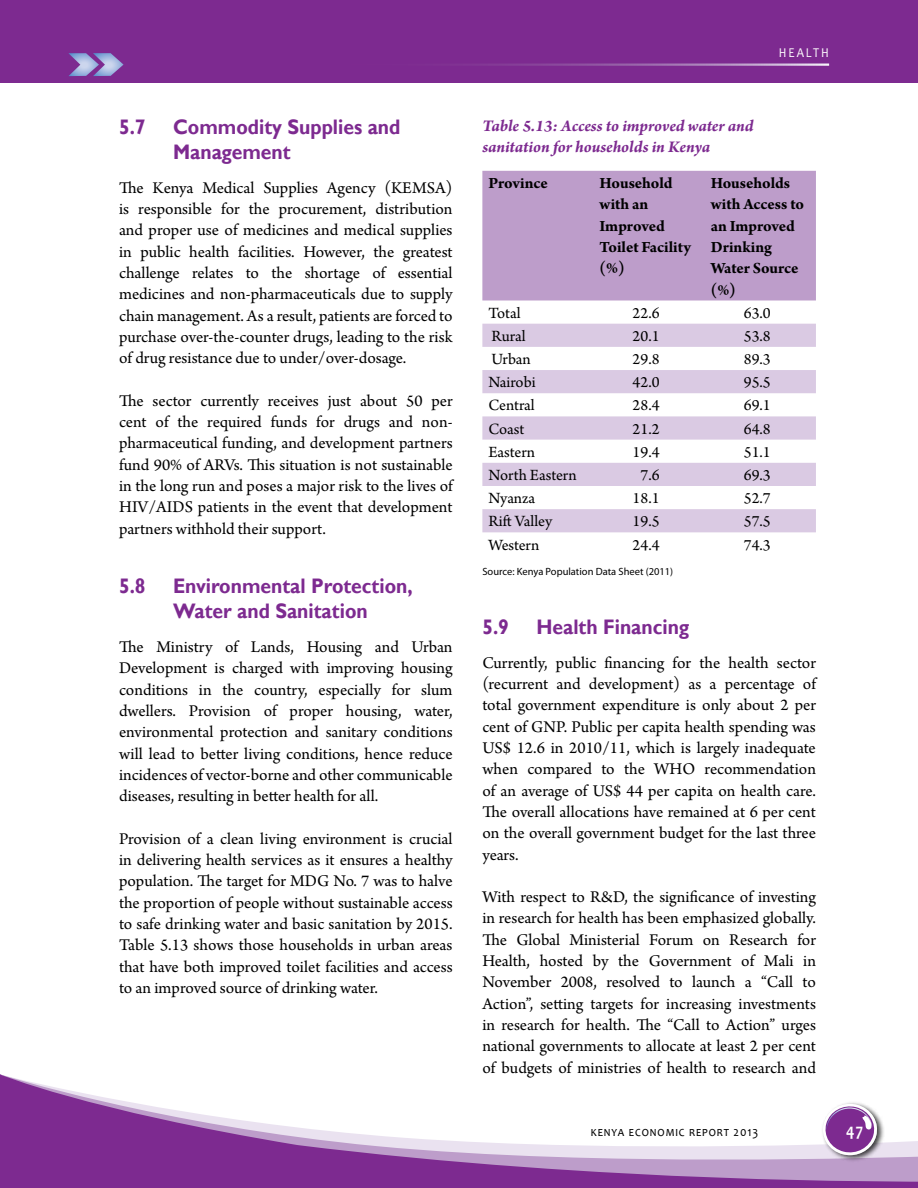
<style>
.page{position:relative;width:918px;height:1188px;background:#fff}
.page>*{position:absolute;margin:0;border:0;box-sizing:border-box;transform-origin:0 0}
.t1{font:700 21px/25.2px "Gill Sans";color:#7d2a90;scale:.92 1}
.t2{font:700 18px "Candara";color:#fff;scale:.88 1}
.t3{font:17.25px/21.3px "Arno Pro";color:#000;text-align:justify}
.t4{font:italic 700 17.25px/21.3px "Arno Pro";letter-spacing:-.005em;color:#7d2a90}
.t5{font:16.5px "Arno Pro";color:#000}
.t6{font:700 16.5px/21.3px "Arno Pro";letter-spacing:-.005em;color:#000}
.t7{font:13.5px "Candara";letter-spacing:.08em;color:#000;scale:.88 1}
.t8{font:13.5px "Candara";letter-spacing:.16em;color:#fff;scale:.88 1}
.t9{font:10.5px "Myriad Pro";color:#000}
</style>
<div class="page">
<svg style="left:0;top:1074px;width:918px;height:114px"></svg>
<div style="left:821px;top:1101px;width:64px;height:62px;background:#000;opacity:.75"></div>
<svg style="left:822px;top:1104px;width:56px;height:51px"></svg>
<div style="left:482px;top:171px;width:334px;height:129px;background:#bd9dca"></div>
<svg style="left:482px;top:324px;width:334px;height:208px;fill:#dacae3"></svg>
<div style="left:0;top:0;width:918px;height:82px;background:#7d2a90"></div>
<svg style="left:68px;top:53px;width:56px;height:23px"></svg>
<hr style="left:127px;top:64px;width:702px;height:2px;background:#fff">
<p class="t1" style="left:119px;top:114px;width:30px">5.7</p>
<p class="t1" style="left:173px;top:114px;width:249px">Commodity Supplies and<br>Management</p>
<p class="t3" style="left:119px;top:178px;width:335px">The Kenya Medical Supplies Agency (KEMSA) is responsible for the procurement, distribution and proper use of medicines and medical supplies in public health facilities. However, the greatest challenge relates to the shortage of essential medicines and non-pharmaceuticals due to supply chain management. As a result, patients are forced to purchase over-the-counter drugs, leading to the risk of drug resistance due to under/over-dosage.</p>
<p class="t3" style="left:119px;top:391px;width:335px">The sector currently receives just about 50 per cent of the required funds for drugs and non&shy;pharmaceutical funding, and development partners fund 90% of ARVs. This situation is not sustainable in the long run and poses a major risk to the lives of HIV/AIDS patients in the event that development partners withhold their support.</p>
<p class="t1" style="left:119px;top:574px;width:30px">5.8</p>
<p class="t1" style="left:173px;top:574px;width:262px">Environmental Protection,<br>Water and Sanitation</p>
<p class="t3" style="left:119px;top:637px;width:335px">The Ministry of Lands, Housing and Urban Development is charged with improving housing conditions in the country, especially for slum dwellers. Provision of proper housing, water, environmental protection and sanitary conditions will lead to better living conditions, hence reduce incidences of vector-borne and other communicable diseases, resulting in better health for all.</p>
<p class="t3" style="left:119px;top:829px;width:335px">Provision of a clean living environment is crucial in delivering health services as it ensures a healthy population. The target for MDG No. 7 was to halve the proportion of people without sustainable access to safe drinking water and basic sanitation by 2015.<br>Table 5.13 shows those households in urban areas that have both improved toilet facilities and access to an improved source of drinking water.</p>
<p class="t8" style="left:779px;top:45px;width:58px">H EALTH</p>
<p class="t4" style="left:482px;top:116px;width:273px">Table 5.13: Access to improved water and sanitation for households in Kenya</p>
<p class="t6" style="left:488px;top:173px;width:61px">Province</p>
<p class="t6" style="left:600px;top:173px;width:93px">Household with an<br>Improved<br>Toilet Facility (%)</p>
<p class="t6" style="left:711px;top:173px;width:95px">Households with Access to an Improved<br>Drinking<br>Water Source (%)</p>
<p class="t5" style="left:488px;top:303px;width:34px">Total</p>
<p class="t5" style="left:633px;top:303px;width:28px">22.6</p>
<p class="t5" style="left:744px;top:303px;width:28px">63.0</p>
<p class="t5" style="left:492px;top:326px;width:36px">Rural</p>
<p class="t5" style="left:633px;top:326px;width:28px">20.1</p>
<p class="t5" style="left:744px;top:326px;width:28px">53.8</p>
<p class="t5" style="left:492px;top:350px;width:41px">Urban</p>
<p class="t5" style="left:633px;top:350px;width:28px">29.8</p>
<p class="t5" style="left:744px;top:350px;width:28px">89.3</p>
<p class="t5" style="left:488px;top:373px;width:49px">Nairobi</p>
<p class="t5" style="left:633px;top:373px;width:28px">42.0</p>
<p class="t5" style="left:744px;top:373px;width:28px">95.5</p>
<p class="t5" style="left:488px;top:396px;width:48px">Central</p>
<p class="t5" style="left:633px;top:396px;width:28px">28.4</p>
<p class="t5" style="left:744px;top:396px;width:28px">69.1</p>
<p class="t5" style="left:488px;top:419px;width:37px">Coast</p>
<p class="t5" style="left:633px;top:419px;width:28px">21.2</p>
<p class="t5" style="left:744px;top:419px;width:28px">64.8</p>
<p class="t5" style="left:488px;top:442px;width:48px">Eastern</p>
<p class="t5" style="left:633px;top:442px;width:28px">19.4</p>
<p class="t5" style="left:744px;top:442px;width:28px">51.1</p>
<p class="t5" style="left:488px;top:466px;width:90px">North Eastern</p>
<p class="t5" style="left:641px;top:466px;width:21px">7.6</p>
<p class="t5" style="left:744px;top:466px;width:28px">69.3</p>
<p class="t5" style="left:488px;top:489px;width:48px">Nyanza</p>
<p class="t5" style="left:633px;top:489px;width:28px">18.1</p>
<p class="t5" style="left:744px;top:489px;width:28px">52.7</p>
<p class="t5" style="left:488px;top:512px;width:65px">Rift Valley</p>
<p class="t5" style="left:633px;top:512px;width:28px">19.5</p>
<p class="t5" style="left:744px;top:512px;width:28px">57.5</p>
<p class="t5" style="left:488px;top:535px;width:52px">Western</p>
<p class="t5" style="left:633px;top:535px;width:28px">24.4</p>
<p class="t5" style="left:744px;top:535px;width:28px">74.3</p>
<p class="t9" style="left:482px;top:565px;width:192px">Source: Kenya Population Data Sheet (2011)</p>
<p class="t1" style="left:482px;top:615px;width:30px">5.9</p>
<p class="t1" style="left:536px;top:615px;width:168px">Health Financing</p>
<p class="t3" style="left:482px;top:653px;width:335px">Currently, public financing for the health sector (recurrent and development) as a percentage of total government expenditure is only about 2 per cent of GNP. Public per capita health spending was US$ 12.6 in 2010/11, which is largely inadequate when compared to the WHO recommendation of an average of US$ 44 per capita on health care.<br>The overall allocations have remained at 6 per cent on the overall government budget for the last three years.</p>
<p class="t3" style="left:482px;top:887px;width:335px">With respect to R&amp;D, the significance of investing in research for health has been emphasized globally.<br>The Global Ministerial Forum on Research for Health, hosted by the Government of Mali in November 2008, resolved to launch a “Call to Action”, setting targets for increasing investments in research for health. The “Call to Action” urges national governments to allocate at least 2 per cent of budgets of ministries of health to research and</p>
<p class="t7" style="left:591px;top:1123px;width:192px">KENYA ECONOMIC REPORT 2013</p>
<p class="t2" style="left:846px;top:1118px;width:21px">47</p>
</div>
